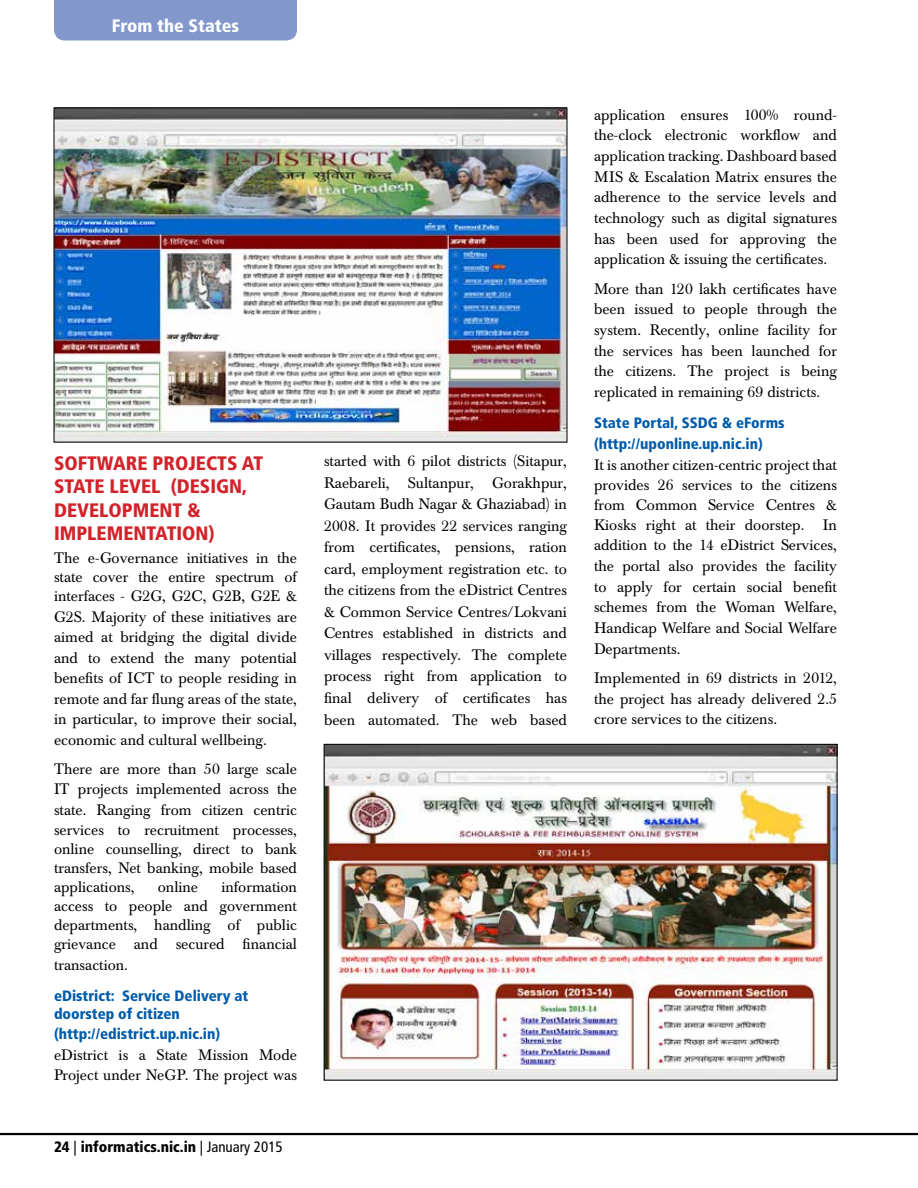
<style>
.page{position:relative;width:918px;height:1188px;background:#fff}
.page>*{position:absolute;margin:0;border:0;box-sizing:border-box;transform-origin:0 0}
.t1{font:900 condensed 19.5px/23.7px "Frutiger";color:#d2232a}
.t2{font:900 condensed 18px "Frutiger";color:#fff}
.t3{font:15px/20.7px "Baskerville BE";color:#000;text-align:justify}
.t4{font:900 condensed 15px/18.3px "Frutiger";color:#005baa}
.t5{font:900 condensed 15px "Frutiger";color:#000}
.s1{font-weight:400}
</style>
<div class="page">
<div style="left:54px;top:0;width:243px;height:40px;background:#8298cd"></div>
<hr style="left:0;top:1133px;width:918px;height:2px;background:#000">
<img style="left:56px;top:110px;width:509px;height:330px">
<img style="left:326px;top:746px;width:509px;height:332px">
<p class="t2" style="left:112px;top:15px;width:129px">From the States</p>
<h1 class="t1" style="left:54px;top:451px;width:211px">Software Projects at<br>State Leve</h1>
<h1 class="t1" style="left:151px;top:475px;width:49px">l (Desig</h1>
<h1 class="t1" style="left:229px;top:475px;width:20px">n,</h1>
<h1 class="t1" style="left:54px;top:498px;width:81px">Developme</h1>
<h1 class="t1" style="left:159px;top:498px;width:43px">nt &amp;</h1>
<h1 class="t1" style="left:54px;top:522px;width:56px">Impleme</h1>
<h1 class="t1" style="left:133px;top:522px;width:83px">ntation)</h1>
<p class="t3" style="left:54px;top:549px;width:244px;line-height:19px">The e-Governance initiatives in the state cover the entire spectrum of interfaces - G2G, G2C, G2B, G2E &amp;</p>
<p class="t3" style="left:54px;top:607px;width:245px">G2S. Majority of these initiatives are aimed at bridging the digital divide and to extend the many potential benefits of ICT to people residing in remote and far flung areas of the state, in particular, to improve their social, economic and cultural wellbeing.</p>
<p class="t3" style="left:54px;top:759px;width:245px">There are more than 50 large scale IT projects implemented across the state. Ranging from citizen centric services to recruitment processes,</p>
<p class="t3" style="left:54px;top:840px;width:245px;line-height:19px">online counselling, direct to bank transfers, Net banking, mobile based applications,</p>
<p class="t3" style="left:158px;top:877px;width:42px">online</p>
<p class="t3" style="left:54px;top:878px;width:245px;line-height:19px;text-indent:167px">information access to people and government departments, handling of public grievance and secured financial</p>
<p class="t3" style="left:54px;top:954px;width:76px">transaction.</p>
<p class="t4" style="left:54px;top:986px;width:196px">eDistrict: Service Delivery at doorstep of citizen</p>
<p class="t4" style="left:54px;top:1025px;width:168px">(http://edistrict.up.nic.in)</p>
<p class="t3" style="left:54px;top:1045px;width:244px">eDistrict is a State Mission Mode<br>Project under NeGP. The project was</p>
<p class="t5" style="left:54px;top:1137px;width:230px">24 <span class="s1">|</span> informatics.nic.in <span class="s1">| January 2015</span></p>
<p class="t3" style="left:324px;top:451px;width:245px;line-height:21.5px">started with 6 pilot districts (Sitapur, Raebareli, Sultanpur, Gorakhpur, Gautam Budh Nagar &amp; Ghaziabad) in 2008. It provides 22 services ranging from certificates, pensions, ration card, employment registration etc. to the citizens from the eDistrict Centres &amp; Common Service Centres/Lokvani Centres established in districts and villages respectively. The complete process right from application to final delivery of certificates has been automated. The web based</p>
<p class="t3" style="left:594px;top:104px;width:245px">application ensures 100% round&shy;the-clock electronic workflow and application tracking. Dashboard based MIS &amp; Escalation Matrix ensures the adherence to the service levels and technology such as digital signatures has been used for approving the application &amp; issuing the certificates.</p>
<p class="t3" style="left:594px;top:279px;width:245px">More than 120 lakh certificates have been issued to people through the system. Recently, online facility for the services has been launched for the citizens. The project is being replicated in remaining 69 districts.</p>
<p class="t4" style="left:594px;top:413px;width:192px;line-height:20.7px">State Portal, SSDG &amp; eForms (http://uponline.up.nic.in)</p>
<p class="t3" style="left:594px;top:455px;width:245px">It is another citizen-centric project that provides 26 services to the citizens from Common Service Centres &amp; Kiosks right at their doorstep. In addition to the 14 eDistrict Services, the portal also provides the facility to apply for certain social benefit schemes from the Woman Welfare, Handicap Welfare and Social Welfare Departments.</p>
<p class="t3" style="left:594px;top:668px;width:245px">Implemented in 69 districts in 2012, the project has already delivered 2.5 crore services to the citizens.</p>
</div>
